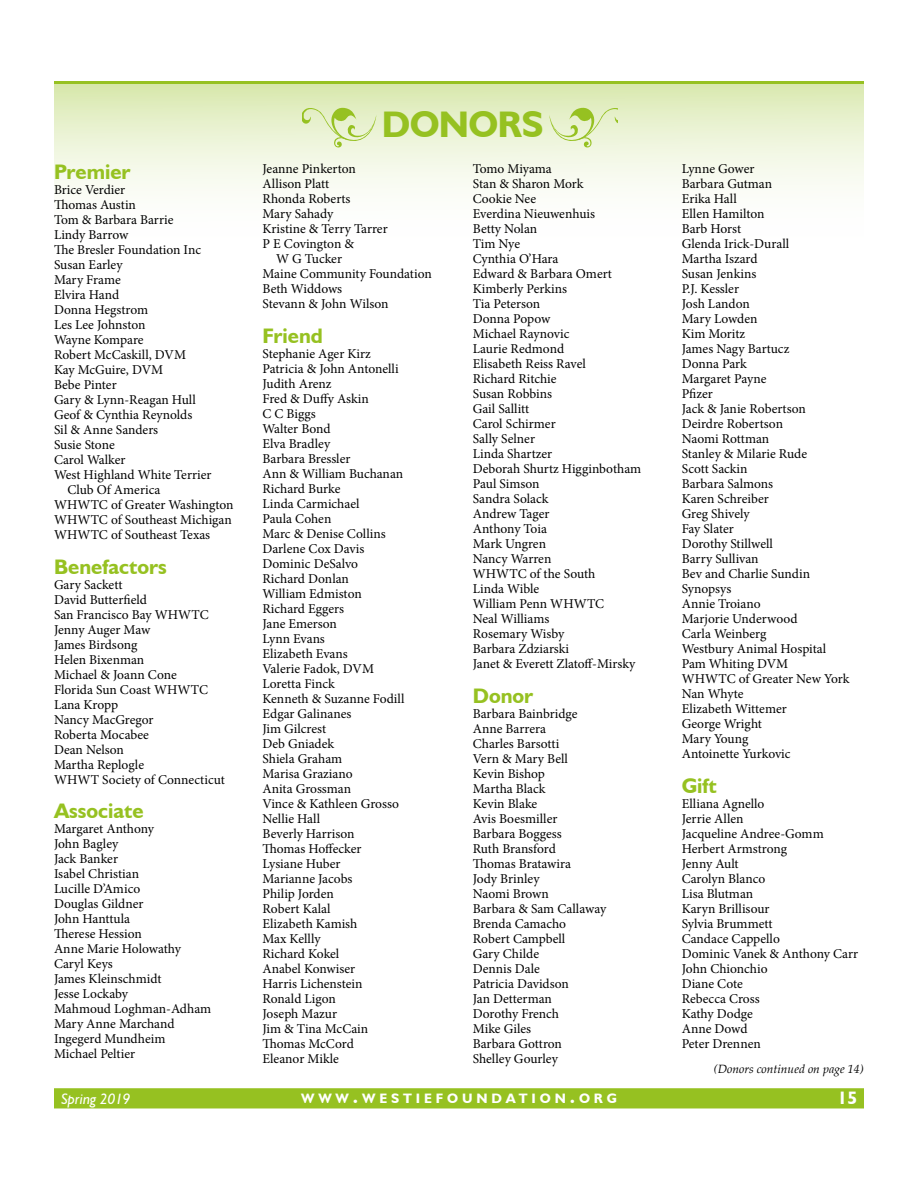
<style>
.page{position:relative;width:918px;height:1188px;background:#fff}
.page>*{position:absolute;margin:0;border:0;box-sizing:border-box;transform-origin:0 0}
.t1{font:700 37.05px "Humanist 521 BT";letter-spacing:-.025em;color:#96c121}
.t2{font:700 21px "Humanist 521 BT";color:#96c121}
.t3{font:700 18px "Humanist 521 BT";color:#fff}
.t4{font:italic 15px "Humanist 521 BT";color:#fff}
.t5{font:700 13.65px "Humanist 521 BT";letter-spacing:.285em;color:#fff}
.t6{font:13.5px/15px "Minion Pro";color:#000}
.t7{font:italic 12px "Palatino";color:#000}
.s1{font-size:19.5px}
</style>
<div class="page">
<div style="left:55px;top:1089px;width:808px;height:19px;background:#96c121"></div>
<div style="left:54px;top:1088px;width:810px;height:20px;border:2px solid #96c121"></div>
<div style="left:54px;top:81px;width:810px;height:173px;background:linear-gradient(to bottom,#deebb9,#fff)"></div>
<hr style="left:54px;top:81px;width:810px;height:3px;background:#96c121">
<svg style="left:302px;top:106px;width:74px;height:42px;background:#dceab5"></svg>
<svg style="left:549px;top:106px;width:69px;height:42px;background:#dceab7"></svg>
<h2 class="t2" style="left:54px;top:159px;width:78px">Premier</h2>
<p class="t6" style="left:54px;top:183px;width:73px">Brice Verdier</p>
<p class="t6" style="left:54px;top:198px;width:84px">Thomas Austin</p>
<p class="t6" style="left:54px;top:213px;width:121px">Tom &amp; Barbara Barrie</p>
<p class="t6" style="left:54px;top:228px;width:76px">Lindy Barrow</p>
<p class="t6" style="left:54px;top:243px;width:149px">The Bresler Foundation Inc</p>
<p class="t6" style="left:54px;top:258px;width:70px">Susan Earley</p>
<p class="t6" style="left:54px;top:273px;width:68px">Mary Frame</p>
<p class="t6" style="left:54px;top:288px;width:67px">Elvira Hand</p>
<p class="t6" style="left:54px;top:303px;width:96px">Donna Hegstrom</p>
<p class="t6" style="left:54px;top:318px;width:93px">Les Lee Johnston</p>
<p class="t6" style="left:54px;top:333px;width:91px">Wayne Kompare</p>
<p class="t6" style="left:54px;top:348px;width:134px">Robert McCaskill, DVM</p>
<p class="t6" style="left:54px;top:363px;width:111px">Kay McGuire, DVM</p>
<p class="t6" style="left:54px;top:378px;width:64px">Bebe Pinter</p>
<p class="t6" style="left:54px;top:393px;width:143px">Gary &amp; Lynn-Reagan Hull</p>
<p class="t6" style="left:54px;top:408px;width:140px">Geof &amp; Cynthia Reynolds</p>
<p class="t6" style="left:54px;top:423px;width:106px">Sil &amp; Anne Sanders</p>
<p class="t6" style="left:54px;top:438px;width:62px">Susie Stone</p>
<p class="t6" style="left:54px;top:453px;width:73px">Carol Walker</p>
<p class="t6" style="left:54px;top:468px;width:159px">West Highland White Terrier</p>
<p class="t6" style="left:68px;top:483px;width:94px">Club Of America</p>
<p class="t6" style="left:54px;top:498px;width:181px">WHWTC of Greater Washington</p>
<p class="t6" style="left:54px;top:513px;width:179px">WHWTC of Southeast Michigan</p>
<p class="t6" style="left:54px;top:528px;width:158px">WHWTC of Southeast Texas</p>
<h2 class="t2" style="left:54px;top:553px;width:114px">Benefactors</h2>
<p class="t6" style="left:54px;top:577px;width:172px">Gary Sackett<br>David Butterfield<br>San Francisco Bay WHWTC<br>Jenny Auger Maw<br>James Birdsong<br>Helen Bixenman<br>Michael &amp; Joann Cone<br>Florida Sun Coast WHWTC<br>Lana Kropp<br>Nancy MacGregor<br>Roberta Mocabee<br>Dean Nelson<br>Martha Replogle<br>WHWT Society of Connecticut</p>
<h2 class="t2" style="left:54px;top:798px;width:91px">Associate</h2>
<p class="t6" style="left:54px;top:821px;width:159px">Margaret Anthony<br>John Bagley<br>Jack Banker<br>Isabel Christian<br>Lucille D’Amico<br>Douglas Gildner<br>John Hanttula<br>Therese Hession<br>Anne Marie Holowathy<br>Caryl Keys<br>James Kleinschmidt<br>Jesse Lockaby<br>Mahmoud Loghman-Adham<br>Mary Anne Marchand<br>Ingegerd Mundheim<br>Michael Peltier</p>
<h1 class="t1" style="left:382px;top:102px;width:163px">DONORS</h1>
<p class="t6" style="left:262px;top:162px;width:95px">Jeanne Pinkerton</p>
<p class="t6" style="left:262px;top:177px;width:68px">Allison Platt</p>
<p class="t6" style="left:262px;top:192px;width:90px">Rhonda Roberts</p>
<p class="t6" style="left:262px;top:207px;width:72px">Mary Sahady</p>
<p class="t6" style="left:262px;top:222px;width:127px">Kristine &amp; Terry Tarrer</p>
<p class="t6" style="left:262px;top:237px;width:93px">P E Covington &amp;</p>
<p class="t6" style="left:276px;top:252px;width:68px">W G Tucker</p>
<p class="t6" style="left:262px;top:267px;width:171px">Maine Community Foundation</p>
<p class="t6" style="left:262px;top:282px;width:81px">Beth Widdows</p>
<p class="t6" style="left:262px;top:297px;width:128px">Stevann &amp; John Wilson</p>
<h2 class="t2" style="left:262px;top:322px;width:62px">Friend</h2>
<p class="t6" style="left:262px;top:346px;width:144px">Stephanie Ager Kirz<br>Patricia &amp; John Antonelli<br>Judith Arenz<br>Fred &amp; Duffy Askin<br>C C Biggs<br>Walter Bond<br>Elva Bradley<br>Barbara Bressler<br>Ann &amp; William Buchanan<br>Richard Burke<br>Linda Carmichael<br>Paula Cohen<br>Marc &amp; Denise Collins<br>Darlene Cox Davis<br>Dominic DeSalvo<br>Richard Donlan<br>William Edmiston<br>Richard Eggers<br>Jane Emerson<br>Lynn Evans<br>Elizabeth Evans<br>Valerie Fadok, DVM<br>Loretta Finck<br>Kenneth &amp; Suzanne Fodill<br>Edgar Galinanes<br>Jim Gilcrest<br>Deb Gniadek<br>Shiela Graham<br>Marisa Graziano<br>Anita Grossman<br>Vince &amp; Kathleen Grosso<br>Nellie Hall<br>Beverly Harrison<br>Thomas Hoffecker<br>Lysiane Huber<br>Marianne Jacobs<br>Philip Jorden<br>Robert Kalal<br>Elizabeth Kamish<br>Max Kellly<br>Richard Kokel<br>Anabel Konwiser<br>Harris Lichenstein<br>Ronald Ligon<br>Joseph Mazur<br>Jim &amp; Tina McCain<br>Thomas McCord<br>Eleanor Mikle</p>
<p class="t6" style="left:473px;top:162px;width:170px">Tomo Miyama<br>Stan &amp; Sharon Mork<br>Cookie Nee<br>Everdina Nieuwenhuis<br>Betty Nolan<br>Tim Nye<br>Cynthia O’Hara<br>Edward &amp; Barbara Omert<br>Kimberly Perkins<br>Tia Peterson<br>Donna Popow<br>Michael Raynovic<br>Laurie Redmond<br>Elisabeth Reiss Ravel<br>Richard Ritchie<br>Susan Robbins<br>Gail Sallitt<br>Carol Schirmer<br>Sally Selner<br>Linda Shartzer<br>Deborah Shurtz Higginbotham<br>Paul Simson<br>Sandra Solack<br>Andrew Tager<br>Anthony Toia<br>Mark Ungren<br>Nancy Warren<br>WHWTC of the South<br>Linda Wible<br>William Penn WHWTC<br>Neal Williams<br>Rosemary Wisby<br>Barbara Zdziarski<br>Janet &amp; Everett Zlatoff-Mirsky</p>
<h2 class="t2" style="left:473px;top:682px;width:62px">Donor</h2>
<p class="t6" style="left:473px;top:706px;width:135px">Barbara Bainbridge<br>Anne Barrera<br>Charles Barsotti<br>Vern &amp; Mary Bell<br>Kevin Bishop<br>Martha Black<br>Kevin Blake<br>Avis Boesmiller<br>Barbara Boggess<br>Ruth Bransford<br>Thomas Bratawira<br>Jody Brinley<br>Naomi Brown<br>Barbara &amp; Sam Callaway<br>Brenda Camacho<br>Robert Campbell<br>Gary Childe<br>Dennis Dale<br>Patricia Davidson<br>Jan Detterman<br>Dorothy French<br>Mike Giles<br>Barbara Gottron<br>Shelley Gourley</p>
<p class="t6" style="left:682px;top:162px;width:169px">Lynne Gower<br>Barbara Gutman<br>Erika Hall<br>Ellen Hamilton<br>Barb Horst<br>Glenda Irick-Durall<br>Martha Iszard<br>Susan Jenkins<br>P.J. Kessler<br>Josh Landon<br>Mary Lowden<br>Kim Moritz<br>James Nagy Bartucz<br>Donna Park<br>Margaret Payne<br>Pfizer<br>Jack &amp; Janie Robertson<br>Deirdre Robertson<br>Naomi Rottman<br>Stanley &amp; Milarie Rude<br>Scott Sackin<br>Barbara Salmons<br>Karen Schreiber<br>Greg Shively<br>Fay Slater<br>Dorothy Stillwell<br>Barry Sullivan<br>Bev and Charlie Sundin<br>Synopsys<br>Annie Troiano<br>Marjorie Underwood<br>Carla Weinberg<br>Westbury Animal Hospital<br>Pam Whiting DVM<br>WHWTC of Greater New York<br>Nan Whyte<br>Elizabeth Wittemer<br>George Wright<br>Mary Young<br>Antoinette Yurkovic</p>
<h2 class="t2" style="left:682px;top:772px;width:37px">Gift</h2>
<p class="t6" style="left:682px;top:796px;width:178px">Elliana Agnello<br>Jerrie Allen<br>Jacqueline Andree-Gomm<br>Herbert Armstrong<br>Jenny Ault<br>Carolyn Blanco<br>Lisa Blutman<br>Karyn Brillisour<br>Sylvia Brummett<br>Candace Cappello<br>Dominic Vanek &amp; Anthony Carr<br>John Chionchio<br>Diane Cote<br>Rebecca Cross<br>Kathy Dodge<br>Anne Dowd<br>Peter Drennen</p>
<p class="t7" style="left:714px;top:1059px;width:152px">(Donors continued on page 14)</p>
<p class="t4" style="left:62px;top:1090px;width:71px">Spring 2019</p>
<p class="t5" style="left:301px;top:1090px;width:317px">WWW<span class="s1">.</span>WESTIEFOUNDATION<span class="s1">.</span>ORG</p>
<h3 class="t3" style="left:838px;top:1087px;width:21px">15</h3>
</div>
